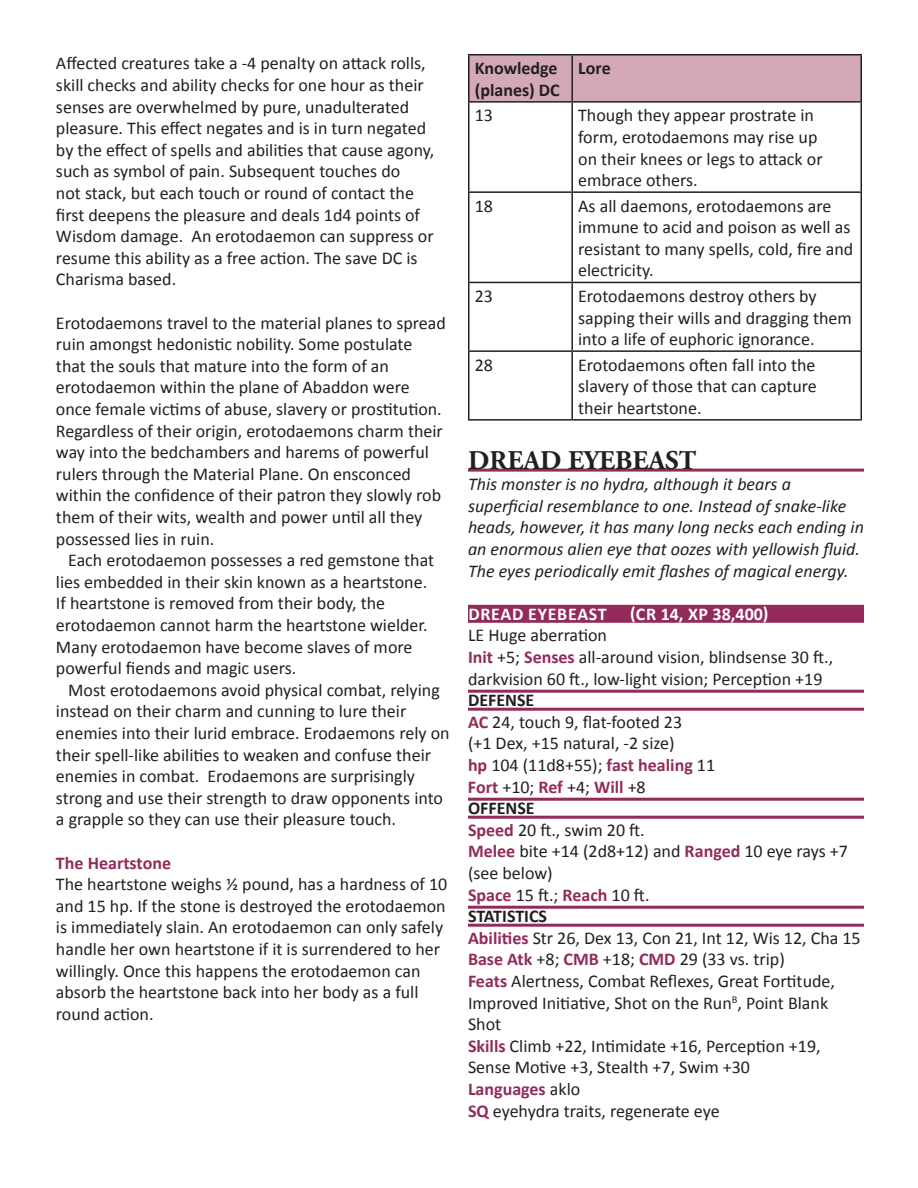
<style>
.page{position:relative;width:918px;height:1188px;background:#fff}
.page>*{position:absolute;margin:0;border:0;box-sizing:border-box;transform-origin:0 0}
.Monster_Title{font:700 27px "Adobe Garamond Pro";color:#231f20}
.t1{font:18px/21.6px "Calibri";color:#231f20}
.t2{font:italic 18px/21.6px "Calibri";color:#231f20}
.Double_Bar{font:700 18px/21.6px "Calibri";color:#231f20}
.t3{font:700 18px "Calibri";color:#922b5a}
.Title_Bar{font:700 18px "Calibri";color:#fff}
.Title_Bar-2{font:700 18px "Calibri";letter-spacing:.04em;color:#fff}
.s1{font-weight:700;color:#922b5a}
.s2{font-weight:400;color:#231f20}
</style>
<div class="page">
<hr style="left:468px;top:469px;width:396px;height:3px;background:#922b5a">
<div style="left:468px;top:605px;width:396px;height:18px;background:#922b5a"></div>
<hr style="left:468px;top:690px;width:396px;height:3px;background:#922b5a">
<hr style="left:468px;top:708px;width:396px;height:3px;background:#922b5a">
<hr style="left:468px;top:798px;width:396px;height:3px;background:#922b5a">
<hr style="left:468px;top:816px;width:396px;height:3px;background:#922b5a">
<hr style="left:468px;top:906px;width:396px;height:3px;background:#922b5a">
<hr style="left:468px;top:924px;width:396px;height:3px;background:#922b5a">
<div style="left:470px;top:56px;width:391px;height:45px;background:#d3a8b7"></div>
<hr style="left:468px;top:54px;width:104px;height:2px;background:#231f20">
<hr style="left:468px;top:56px;width:2px;height:45px;background:#231f20">
<hr style="left:572px;top:54px;width:290px;height:2px;background:#231f20">
<hr style="left:571px;top:56px;width:2px;height:45px;background:#231f20">
<hr style="left:861px;top:56px;width:1px;height:45px;background:#231f20">
<hr style="left:468px;top:101px;width:104px;height:2px;background:#231f20">
<hr style="left:468px;top:103px;width:2px;height:88px;background:#231f20">
<hr style="left:572px;top:101px;width:290px;height:2px;background:#231f20">
<hr style="left:571px;top:103px;width:2px;height:88px;background:#231f20">
<hr style="left:861px;top:103px;width:1px;height:88px;background:#231f20">
<hr style="left:468px;top:191px;width:104px;height:2px;background:#231f20">
<hr style="left:468px;top:193px;width:2px;height:89px;background:#231f20">
<hr style="left:572px;top:191px;width:290px;height:2px;background:#231f20">
<hr style="left:571px;top:193px;width:2px;height:89px;background:#231f20">
<hr style="left:861px;top:193px;width:1px;height:89px;background:#231f20">
<hr style="left:468px;top:282px;width:104px;height:1px;background:#231f20">
<hr style="left:468px;top:283px;width:2px;height:67px;background:#231f20">
<hr style="left:572px;top:282px;width:290px;height:1px;background:#231f20">
<hr style="left:571px;top:283px;width:2px;height:67px;background:#231f20">
<hr style="left:861px;top:283px;width:1px;height:67px;background:#231f20">
<hr style="left:468px;top:350px;width:104px;height:2px;background:#231f20">
<hr style="left:468px;top:352px;width:2px;height:67px;background:#231f20">
<hr style="left:572px;top:350px;width:290px;height:2px;background:#231f20">
<hr style="left:571px;top:352px;width:2px;height:67px;background:#231f20">
<hr style="left:861px;top:352px;width:1px;height:67px;background:#231f20">
<hr style="left:468px;top:419px;width:104px;height:2px;background:#231f20">
<hr style="left:572px;top:419px;width:290px;height:2px;background:#231f20">
<p class="t1" style="left:56px;top:53px;width:380px">Affected creatures take a -4 penalty on attack rolls, skill checks and ability checks for one hour as their senses are overwhelmed by pure, unadulterated pleasure. This effect negates and is in turn negated by the effect of spells and abilities that cause agony, such as symbol of pain. Subsequent touches do<br>not stack, but each touch or round of contact the first deepens the pleasure and deals 1d4 points of Wisdom damage. An erotodaemon can suppress or resume this ability as a free action. The save DC is Charisma based.</p>
<p class="t1" style="left:56px;top:312px;width:391px">Erotodaemons travel to the material planes to spread ruin amongst hedonistic nobility. Some postulate that the souls that mature into the form of an erotodaemon within the plane of Abaddon were once female victims of abuse, slavery or prostitution.<br>Regardless of their origin, erotodaemons charm their way into the bedchambers and harems of powerful rulers through the Material Plane. On ensconced within the confidence of their patron they slowly rob them of their wits, wealth and power until all they possessed lies in ruin.</p>
<p class="t1" style="left:56px;top:550px;width:380px;text-indent:12px">Each erotodaemon possesses a red gemstone that lies embedded in their skin known as a heartstone.<br>If heartstone is removed from their body, the erotodaemon cannot harm the heartstone wielder.<br>Many erotodaemon have become slaves of more powerful fiends and magic users.</p>
<p class="t1" style="left:56px;top:679px;width:395px;text-indent:12px">Most erotodaemons avoid physical combat, relying instead on their charm and cunning to lure their enemies into their lurid embrace. Erodaemons rely on their spell-like abilities to weaken and confuse their enemies in combat. Erodaemons are surprisingly strong and use their strength to draw opponents into a grapple so they can use their pleasure touch.</p>
<p class="t3" style="left:56px;top:851px;width:117px">The Heartstone</p>
<p class="t1" style="left:56px;top:874px;width:393px">The heartstone weighs ½ pound, has a hardness of 10 and 15 hp. If the stone is destroyed the erotodaemon is immediately slain. An erotodaemon can only safely handle her own heartstone if it is surrendered to her willingly. Once this happens the erotodaemon can absorb the heartstone back into her body as a full round action.</p>
<p class="Double_Bar" style="left:475px;top:57px;width:87px">Knowledge (planes) DC</p>
<p class="Double_Bar" style="left:578px;top:57px;width:34px">Lore</p>
<p class="t1" style="left:475px;top:105px;width:20px">13</p>
<p class="t1" style="left:578px;top:105px;width:246px">Though they appear prostrate in form, erotodaemons may rise up on their knees or legs to attack or embrace others.</p>
<p class="t1" style="left:475px;top:195px;width:20px">18</p>
<p class="t1" style="left:578px;top:195px;width:277px">As all daemons, erotodaemons are immune to acid and poison as well as resistant to many spells, cold, fire and electricity.</p>
<p class="t1" style="left:475px;top:285px;width:20px">23</p>
<p class="t1" style="left:578px;top:285px;width:275px">Erotodaemons destroy others by sapping their wills and dragging them into a life of euphoric ignorance.</p>
<p class="t1" style="left:475px;top:354px;width:20px">28</p>
<p class="t1" style="left:578px;top:354px;width:240px;text-align:justify">Erotodaemons often fall into the slavery of those that can capture their heartstone.</p>
<p class="Monster_Title" style="left:468px;top:444px;width:230px">DREAD EYEBEAST</p>
<p class="t2" style="left:468px;top:473px;width:397px">This monster is no hydra, although it bears a superficial resemblance to one. Instead of snake-like heads, however, it has many long necks each ending in an enormous alien eye that oozes with yellowish fluid.<br>The eyes periodically emit flashes of magical energy.</p>
<p class="Title_Bar-2" style="left:468px;top:602px;width:140px">DREAD EYEBEAST</p>
<p class="Title_Bar" style="left:630px;top:602px;width:140px">(CR 14, XP 38,400)</p>
<p class="t1" style="left:468px;top:625px;width:141px">LE Huge aberration</p>
<p class="t1" style="left:468px;top:646px;width:367px"><span class="s1">Init</span> +5; <span class="s1">Senses</span> all-around vision, blindsense 30 ft., darkvision 60 ft., low-light vision; Perception +19</p>
<p class="Double_Bar" style="left:468px;top:689px;width:68px">DEFENSE</p>
<p class="t1" style="left:468px;top:711px;width:216px"><span class="s1">AC</span> 24, touch 9, flat-footed 23</p>
<p class="t1" style="left:468px;top:733px;width:208px">(+1 Dex, +15 natural, -2 size)</p>
<p class="t1" style="left:468px;top:754px;width:249px"><span class="s1">hp</span> 104 (11d8+55); <span class="s1">fast healing</span> 11</p>
<p class="t3" style="left:468px;top:775px;width:179px">Fort <span class="s2">+10;</span> Ref <span class="s2">+4;</span> Will <span class="s2">+8</span></p>
<p class="Double_Bar" style="left:468px;top:797px;width:68px">OFFENSE</p>
<p class="t1" style="left:468px;top:819px;width:178px"><span class="s1">Speed</span> 20 ft., swim 20 ft.</p>
<p class="t1" style="left:468px;top:841px;width:381px"><span class="s1">Melee</span> bite +14 (2d8+12) and <span class="s1">Ranged</span> 10 eye rays +7 (see below)</p>
<p class="t1" style="left:468px;top:884px;width:183px"><span class="s1">Space</span> 15 ft.; <span class="s1">Reach</span> 10 ft.</p>
<p class="Double_Bar" style="left:468px;top:905px;width:81px">STATISTICS</p>
<p class="t1" style="left:468px;top:927px;width:394px"><span class="s1">Abilities</span> Str 26, Dex 13, Con 21, Int 12, Wis 12, Cha 15</p>
<p class="t1" style="left:468px;top:949px;width:318px"><span class="s1">Base Atk</span> +8; <span class="s1">CMB</span> +18; <span class="s1">CMD</span> 29 (33 vs. trip)</p>
<p class="t1" style="left:468px;top:970px;width:369px"><span class="s1">Feats</span> Alertness, Combat Reflexes, Great Fortitude,<br>Improved Initiative, Shot on the Run<sup>B</sup>, Point Blank<br>Shot</p>
<p class="t1" style="left:468px;top:1035px;width:354px"><span class="s1">Skills</span> Climb +22, Intimidate +16, Perception +19,<br>Sense Motive +3, Stealth +7, Swim +30</p>
<p class="t3" style="left:468px;top:1078px;width:114px">Languages <span class="s2">aklo</span></p>
<p class="t1" style="left:468px;top:1100px;width:253px"><span class="s1">SQ</span> eyehydra traits, regenerate eye</p>
</div>
